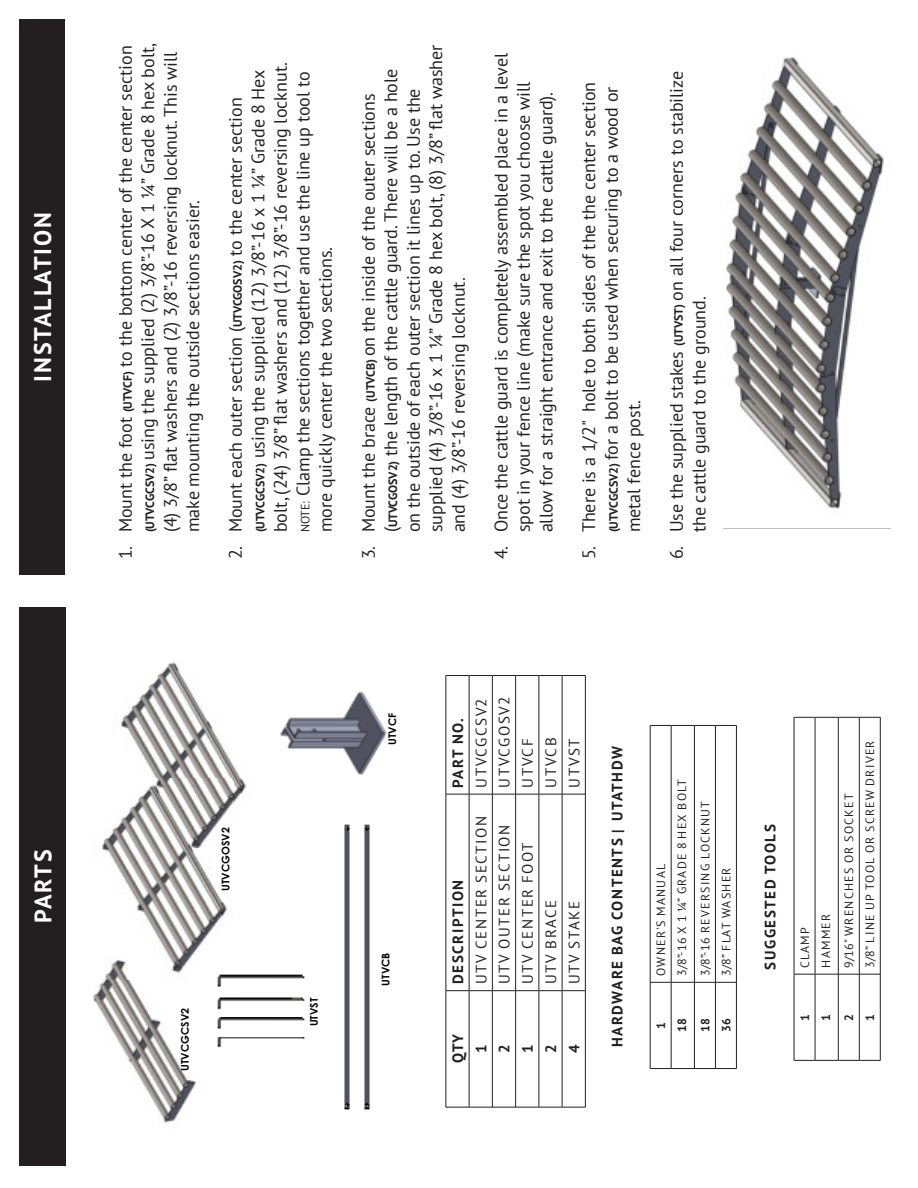
<style>
.page{position:relative;width:918px;height:1188px;background:#fff}
.page>*{position:absolute;margin:0;border:0;box-sizing:border-box;transform-origin:0 0}
.t1{font:700 24px "PT Sans";letter-spacing:.08em;color:#fff}
.t2{font:18px/22.5px "PT Sans";color:#231f20}
.t3{font:15px "PT Sans";letter-spacing:.105em;color:#231f20}
.t4{font:700 15px "PT Sans";letter-spacing:.105em;color:#231f20}
.t5{font:12px "PT Sans";letter-spacing:.105em;color:#231f20}
.t6{font:700 12px "PT Sans";color:#231f20}
.t7{font:700 10.5px "Century Gothic";color:#000}
.s1{font-weight:700;font-size:12px}
.s2{font-size:12px}
</style>
<div class="page">
<hr style="left:650px;top:982px;width:1px;height:87px;background:#231f20">
<hr style="left:650px;top:725px;width:1px;height:257px;background:#231f20">
<hr style="left:671px;top:982px;width:1px;height:87px;background:#231f20">
<hr style="left:671px;top:725px;width:1px;height:257px;background:#231f20">
<hr style="left:694px;top:982px;width:1px;height:87px;background:#231f20">
<hr style="left:694px;top:725px;width:1px;height:257px;background:#231f20">
<hr style="left:715px;top:982px;width:1px;height:87px;background:#231f20">
<svg style="left:650px;top:1068px;width:86px;height:1px"></svg>
<hr style="left:715px;top:725px;width:1px;height:257px;background:#231f20">
<svg style="left:650px;top:982px;width:86px;height:1px"></svg>
<svg style="left:650px;top:725px;width:86px;height:1px"></svg>
<hr style="left:736px;top:982px;width:1px;height:87px;background:#231f20">
<hr style="left:736px;top:725px;width:1px;height:257px;background:#231f20">
<hr style="left:492px;top:991px;width:1px;height:116px;background:#231f20">
<hr style="left:492px;top:794px;width:1px;height:197px;background:#231f20">
<hr style="left:492px;top:675px;width:1px;height:119px;background:#231f20">
<hr style="left:515px;top:991px;width:1px;height:116px;background:#231f20">
<hr style="left:515px;top:794px;width:1px;height:197px;background:#231f20">
<hr style="left:515px;top:675px;width:1px;height:119px;background:#231f20">
<hr style="left:539px;top:991px;width:1px;height:116px;background:#231f20">
<hr style="left:539px;top:794px;width:1px;height:197px;background:#231f20">
<hr style="left:539px;top:675px;width:1px;height:119px;background:#231f20">
<hr style="left:562px;top:991px;width:1px;height:116px;background:#231f20">
<hr style="left:562px;top:794px;width:1px;height:197px;background:#231f20">
<hr style="left:562px;top:675px;width:1px;height:119px;background:#231f20">
<hr style="left:585px;top:991px;width:1px;height:116px;background:#231f20">
<hr style="left:585px;top:794px;width:1px;height:197px;background:#231f20">
<hr style="left:585px;top:675px;width:1px;height:119px;background:#231f20">
<hr style="left:446px;top:991px;width:1px;height:116px;background:#231f20">
<svg style="left:446px;top:1107px;width:139px;height:1px"></svg>
<hr style="left:446px;top:794px;width:1px;height:197px;background:#231f20">
<svg style="left:446px;top:990px;width:139px;height:1px"></svg>
<hr style="left:446px;top:675px;width:1px;height:119px;background:#231f20">
<svg style="left:446px;top:794px;width:139px;height:1px"></svg>
<svg style="left:446px;top:675px;width:139px;height:1px"></svg>
<hr style="left:469px;top:991px;width:1px;height:116px;background:#231f20">
<hr style="left:469px;top:794px;width:1px;height:197px;background:#231f20">
<hr style="left:469px;top:675px;width:1px;height:119px;background:#231f20">
<svg style="left:94px;top:662px;width:293px;height:461px"></svg>
<div style="left:19px;top:607px;width:47px;height:559px;background:#231f20"></div>
<div style="left:19px;top:19px;width:46px;height:556px;background:#231f20"></div>
<svg style="left:724px;top:56px;width:166px;height:473px"></svg>
<hr style="left:794px;top:974px;width:1px;height:87px;background:#231f20">
<hr style="left:794px;top:717px;width:1px;height:257px;background:#231f20">
<hr style="left:815px;top:974px;width:1px;height:87px;background:#231f20">
<hr style="left:815px;top:717px;width:1px;height:257px;background:#231f20">
<hr style="left:838px;top:974px;width:1px;height:87px;background:#231f20">
<hr style="left:838px;top:717px;width:1px;height:257px;background:#231f20">
<hr style="left:859px;top:974px;width:1px;height:87px;background:#231f20">
<svg style="left:794px;top:1060px;width:86px;height:1px"></svg>
<hr style="left:859px;top:717px;width:1px;height:257px;background:#231f20">
<svg style="left:794px;top:974px;width:86px;height:1px"></svg>
<svg style="left:794px;top:717px;width:86px;height:1px"></svg>
<hr style="left:880px;top:974px;width:1px;height:87px;background:#231f20">
<hr style="left:880px;top:717px;width:1px;height:257px;background:#231f20">
<h1 class="t1" style="left:34px;top:382px;width:171px;rotate:-90deg">INSTALLATION</h1>
<h1 class="t1" style="left:35px;top:923px;width:75px;rotate:-90deg">PARTS</h1>
<p class="t2" style="left:114px;top:532px;width:491px;text-indent:-27px;rotate:-90deg">1. Mount the foot <span class="s1">(UTVCF)</span> to the bottom center of the center section <span class="s1">(UTVCGCSV2)</span> using the supplied (2) 3/8”-16 X 1 ¼” Grade 8 hex bolt, (4) 3/8” flat washers and (2) 3/8”-16 reversing locknut. This will make mounting the outside sections easier.</p>
<p class="t2" style="left:224px;top:532px;width:472px;text-indent:-27px;rotate:-90deg">2. Mount each outer section (<span class="s1">UTVCGOSV2)</span> to the center section <span class="s1">(UTVCGCSV2)</span> using the supplied (12) 3/8”-16 x 1 ¼” Grade 8 Hex bolt, (24) 3/8” flat washers and (12) 3/8”-16 reversing locknut.<br><span class="s2">NOTE:</span> Clamp the sections together and use the line up tool to more quickly center the two sections.</p>
<p class="t2" style="left:359px;top:532px;width:489px;text-indent:-27px;rotate:-90deg">3. Mount the brace <span class="s1">(UTVCB)</span> on the inside of the outer sections (<span class="s1">UTVCGOSV2)</span> the length of the cattle guard. There will be a hole on the outside of each outer section it lines up to. Use the supplied (4) 3/8”-16 x 1 ¼” Grade 8 hex bolt, (8) 3/8” flat washer and (4) 3/8”-16 reversing locknut.</p>
<p class="t2" style="left:492px;top:532px;width:481px;text-indent:-27px;rotate:-90deg">4. Once the cattle guard is completely assembled place in a level spot in your fence line (make sure the spot you choose will allow for a straight entrance and exit to the cattle guard).</p>
<p class="t2" style="left:577px;top:532px;width:452px;text-indent:-27px;rotate:-90deg">5. There is a 1/2" hole to both sides of the the center section <span class="s1">(UTVCGCSV2)</span> for a bolt to be used when securing to a wood or metal fence post.</p>
<p class="t2" style="left:665px;top:532px;width:463px;text-indent:-27px;rotate:-90deg">6. Use the supplied stakes <span class="s1">(UTVST)</span> on all four corners to stabilize the cattle guard to the ground.</p>
<p class="t7" style="left:218px;top:891px;width:65px;rotate:-90deg">UTVCGOSV2</p>
<p class="t7" style="left:177px;top:1071px;width:64px;rotate:-90deg">UTVCGCSV2</p>
<p class="t7" style="left:306px;top:1026px;width:30px;rotate:-90deg">UTVST</p>
<p class="t7" style="left:384px;top:745px;width:33px;rotate:-90deg">UTVCF</p>
<p class="t7" style="left:378px;top:986px;width:34px;rotate:-90deg">UTVCB</p>
<p class="t4" style="left:452px;top:788px;width:70px;rotate:-90deg">PART NO.</p>
<p class="t3" style="left:471px;top:788px;width:90px;rotate:-90deg">UTVCGCSV2</p>
<p class="t3" style="left:495px;top:788px;width:92px;rotate:-90deg">UTVCGOSV2</p>
<p class="t3" style="left:518px;top:788px;width:50px;rotate:-90deg">UTVCF</p>
<p class="t3" style="left:541px;top:788px;width:51px;rotate:-90deg">UTVCB</p>
<p class="t3" style="left:564px;top:788px;width:51px;rotate:-90deg">UTVST</p>
<p class="t4" style="left:452px;top:984px;width:106px;rotate:-90deg">DESCRIPTION</p>
<p class="t3" style="left:471px;top:984px;width:169px;rotate:-90deg">UTV CENTER SECTION</p>
<p class="t3" style="left:495px;top:984px;width:161px;rotate:-90deg">UTV OUTER SECTION</p>
<p class="t3" style="left:518px;top:984px;width:143px;rotate:-90deg">UTV CENTER FOOT</p>
<p class="t3" style="left:541px;top:984px;width:85px;rotate:-90deg">UTV BRACE</p>
<p class="t3" style="left:564px;top:984px;width:84px;rotate:-90deg">UTV STAKE</p>
<p class="t4" style="left:452px;top:1063px;width:31px;rotate:-90deg">QTY</p>
<p class="t4" style="left:476px;top:1053px;width:10px;rotate:-90deg">1</p>
<p class="t4" style="left:499px;top:1053px;width:10px;rotate:-90deg">2</p>
<p class="t4" style="left:522px;top:1053px;width:10px;rotate:-90deg">1</p>
<p class="t4" style="left:545px;top:1053px;width:10px;rotate:-90deg">2</p>
<p class="t4" style="left:569px;top:1053px;width:10px;rotate:-90deg">4</p>
<p class="t4" style="left:612px;top:1047px;width:302px;rotate:-90deg">HARDWARE BAG CONTENTS | UTATHDW</p>
<p class="t5" style="left:653px;top:976px;width:113px;rotate:-90deg">OWNER'S MANUAL</p>
<p class="t5" style="left:678px;top:976px;width:198px;rotate:-90deg">3/8”-16 X 1 ¼” GRADE 8 HEX BOLT</p>
<p class="t5" style="left:701px;top:976px;width:177px;rotate:-90deg">3/8”-16 REVERSING LOCKNUT</p>
<p class="t5" style="left:719px;top:976px;width:110px;rotate:-90deg">3/8” FLAT WASHER</p>
<p class="t6" style="left:657px;top:1029px;width:8px;rotate:-90deg">1</p>
<p class="t6" style="left:678px;top:1032px;width:15px;rotate:-90deg">18</p>
<p class="t6" style="left:701px;top:1032px;width:15px;rotate:-90deg">18</p>
<p class="t6" style="left:722px;top:1032px;width:15px;rotate:-90deg">36</p>
<p class="t4" style="left:765px;top:970px;width:147px;rotate:-90deg">SUGGESTED TOOLS</p>
<p class="t5" style="left:797px;top:968px;width:42px;rotate:-90deg">CLAMP</p>
<p class="t5" style="left:822px;top:968px;width:55px;rotate:-90deg">HAMMER</p>
<p class="t5" style="left:841px;top:968px;width:176px;rotate:-90deg">9/16" WRENCHES OR SOCKET</p>
<p class="t5" style="left:862px;top:968px;width:229px;rotate:-90deg">3/8” LINE UP TOOL OR SCREW DRIVER</p>
<p class="t6" style="left:800px;top:1021px;width:8px;rotate:-90deg">1</p>
<p class="t6" style="left:821px;top:1021px;width:8px;rotate:-90deg">1</p>
<p class="t6" style="left:845px;top:1021px;width:8px;rotate:-90deg">2</p>
<p class="t6" style="left:866px;top:1021px;width:8px;rotate:-90deg">1</p>
</div>
